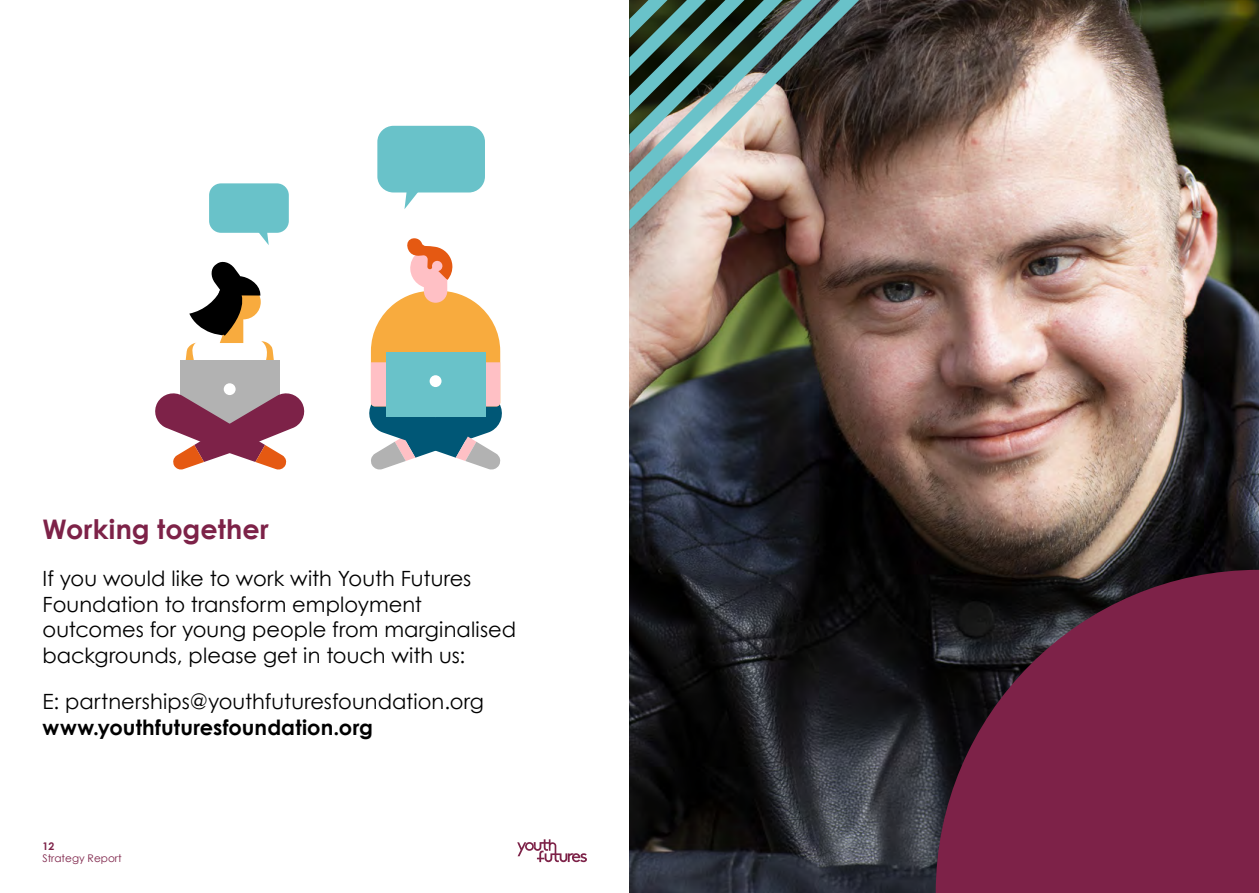
<style>
.page{position:relative;width:1259px;height:893px;background:#fff}
.page>*{position:absolute;margin:0;border:0;box-sizing:border-box;transform-origin:0 0}
.t1{font:700 27px "Century Gothic";letter-spacing:.005em;color:#7d2248}
.t2{font:21px/25.5px "Century Gothic";color:#000}
.t3{font:700 21px "Century Gothic";letter-spacing:.005em;color:#000}
.t4{font:10.5px "Century Gothic";color:#7d2248}
.t5{font:700 10.5px "Century Gothic";color:#7d2248}
</style>
<div class="page">
<svg style="left:517px;top:839px;width:70px;height:23px"></svg>
<img style="left:629px;top:0;width:630px;height:893px">
<img style="left:629px;top:0;width:230px;height:230px">
<svg style="left:369px;top:238px;width:133px;height:232px"></svg>
<div style="left:386px;top:352px;width:99px;height:64px;background:#69c2c9"></div>
<div style="left:429px;top:375px;width:12px;height:12px;background:#fff;border-radius:50%"></div>
<svg style="left:155px;top:261px;width:150px;height:209px"></svg>
<div style="left:377px;top:126px;width:108px;height:66px;background:#69c2c9;border-radius:16px"></div>
<svg style="left:404px;top:192px;width:18px;height:17px"></svg>
<div style="left:209px;top:183px;width:80px;height:50px;background:#69c2c9;border-radius:12px"></div>
<svg style="left:256px;top:232px;width:13px;height:13px"></svg>
<svg style="left:935px;top:570px;width:324px;height:323px;background:#571e36"></svg>
<div style="left:1059px;top:680px;width:200px;height:213px;background:#7d2248"></div>
<p class="t1" style="left:43px;top:512px;width:228px">Working together</p>
<p class="t2" style="left:43px;top:565px;width:475px">If you would like to work with Youth Futures Foundation to transform employment outcomes for young people from marginalised backgrounds, please get in touch with us:</p>
<p class="t2" style="left:43px;top:688px;width:443px">E: partnerships@youthfuturesfoundation.org</p>
<p class="t3" style="left:43px;top:714px;width:332px">www.youthfuturesfoundation.org</p>
<p class="t5" style="left:43px;top:839px;width:13px">12</p>
<p class="t4" style="left:43px;top:852px;width:81px">Strategy Report</p>
</div>
